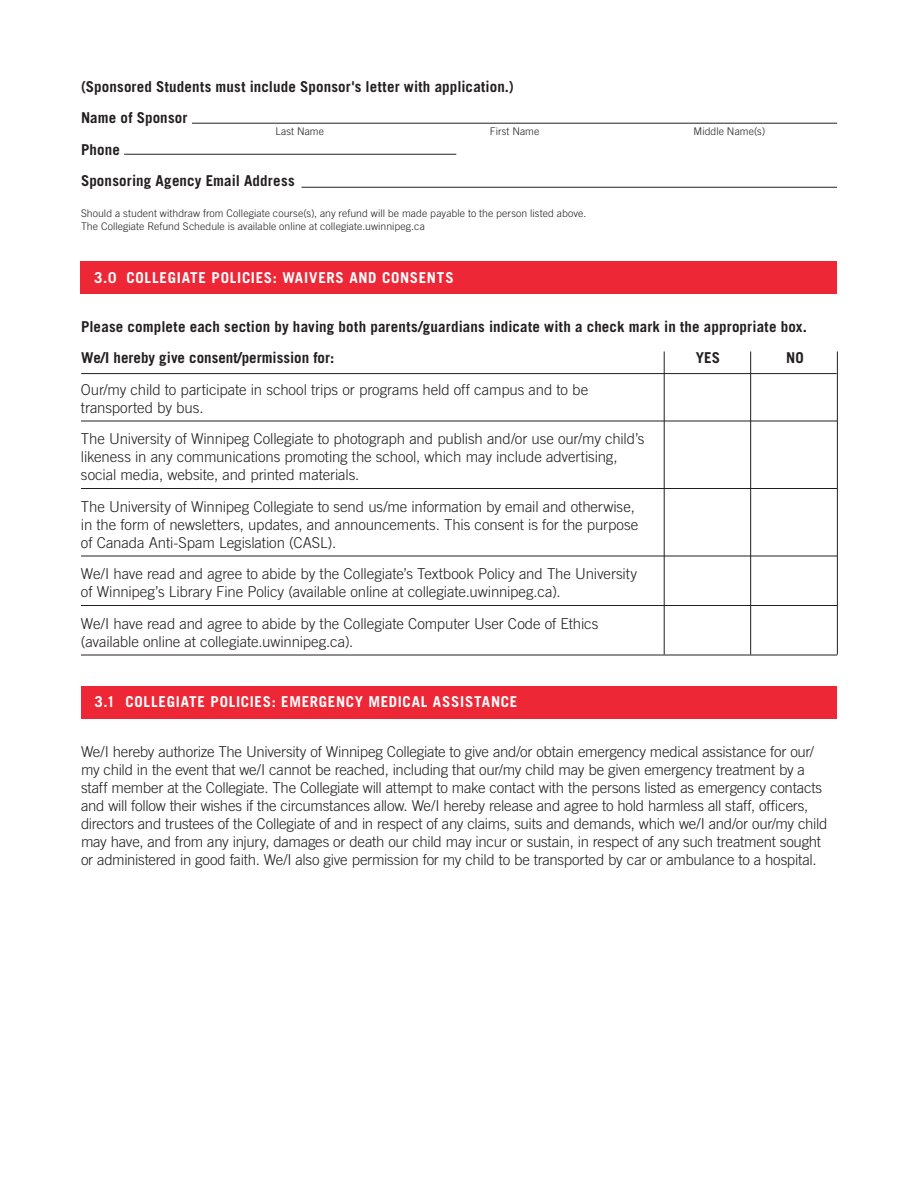
<style>
.page{position:relative;width:918px;height:1188px;background:#fff}
.page>*{position:absolute;margin:0;border:0;box-sizing:border-box;transform-origin:0 0}
.t1{font:300 15px/18px "Trade Gothic LT Std";letter-spacing:-.015em;color:#231f20}
.t2{font:700 15px/31.5px "Trade Gothic LT Std";letter-spacing:.01em;color:#231f20}
.t3{font:700 15px "Trade Gothic LT Std";letter-spacing:.045em;color:#fff}
.t4{font:300 10.5px/12.6px "Trade Gothic LT Std";letter-spacing:.01em;color:#231f20}
</style>
<div class="page">
<hr style="left:81px;top:421px;width:756px;height:1px;background:#231f20">
<hr style="left:81px;top:488px;width:756px;height:1px;background:#231f20">
<hr style="left:81px;top:556px;width:756px;height:1px;background:#231f20">
<hr style="left:81px;top:605px;width:756px;height:1px;background:#231f20">
<hr style="left:81px;top:655px;width:756px;height:1px;background:#231f20">
<div style="left:81px;top:261px;width:756px;height:32px;background:#ed2736"></div>
<hr style="left:664px;top:351px;width:1px;height:304px;background:#231f20">
<hr style="left:750px;top:351px;width:1px;height:304px;background:#231f20">
<hr style="left:837px;top:351px;width:1px;height:304px;background:#231f20">
<hr style="left:81px;top:373px;width:756px;height:1px;background:#231f20">
<hr style="left:192px;top:123px;width:645px;height:1px;background:#231f20">
<hr style="left:124px;top:154px;width:332px;height:1px;background:#231f20">
<hr style="left:302px;top:187px;width:535px;height:1px;background:#231f20">
<div style="left:81px;top:686px;width:756px;height:32px;background:#ed2736"></div>
<p class="t2" style="left:81px;top:71px;width:434px">(Sponsored Students must include Sponsor's letter with application.)<br>Name of Sponsor<br>Phone<br>Sponsoring Agency Email Address</p>
<p class="t4" style="left:81px;top:207px;width:507px">Should a student withdraw from Collegiate course(s), any refund will be made payable to the person listed above.<br>The Collegiate Refund Schedule is available online at collegiate.uwinnipeg.ca</p>
<p class="t4" style="left:275px;top:125px;width:50px">Last Name</p>
<p class="t4" style="left:490px;top:125px;width:51px">First Name</p>
<p class="t4" style="left:694px;top:125px;width:73px">Middle Name(s)</p>
<p class="t3" style="left:94px;top:268px;width:361px">3.0 COLLEGIATE POLICIES: WAIVERS AND CONSENTS</p>
<p class="t2" style="left:81px;top:310px;width:728px">Please complete each section by having both parents/guardians indicate with a check mark in the appropriate box.<br>We/I hereby give consent/permission for:</p>
<p class="t2" style="left:696px;top:342px;width:26px">YES</p>
<p class="t2" style="left:786px;top:342px;width:19px">NO</p>
<p class="t1" style="left:81px;top:380px;width:509px">Our/my child to participate in school trips or programs held off campus and to be transported by bus.</p>
<p class="t1" style="left:81px;top:430px;width:565px">The University of Winnipeg Collegiate to photograph and publish and/or use our/my child’s likeness in any communications promoting the school, which may include advertising, social media, website, and printed materials.</p>
<p class="t1" style="left:81px;top:497px;width:559px">The University of Winnipeg Collegiate to send us/me information by email and otherwise, in the form of newsletters, updates, and announcements. This consent is for the purpose of Canada Anti-Spam Legislation (CASL).</p>
<p class="t1" style="left:81px;top:565px;width:558px">We/I have read and agree to abide by the Collegiate’s Textbook Policy and The University of Winnipeg’s Library Fine Policy (available online at collegiate.uwinnipeg.ca).</p>
<p class="t1" style="left:81px;top:614px;width:519px">We/I have read and agree to abide by the Collegiate Computer User Code of Ethics (available online at collegiate.uwinnipeg.ca).</p>
<p class="t3" style="left:94px;top:693px;width:424px">3.1 COLLEGIATE POLICIES: EMERGENCY MEDICAL ASSISTANCE</p>
<p class="t1" style="left:81px;top:742px;width:748px">We/I hereby authorize The University of Winnipeg Collegiate to give and/or obtain emergency medical assistance for our/ my child in the event that we/I cannot be reached, including that our/my child may be given emergency treatment by a staff member at the Collegiate. The Collegiate will attempt to make contact with the persons listed as emergency contacts and will follow their wishes if the circumstances allow. We/I hereby release and agree to hold harmless all staff, officers, directors and trustees of the Collegiate of and in respect of any claims, suits and demands, which we/I and/or our/my child may have, and from any injury, damages or death our child may incur or sustain, in respect of any such treatment sought or administered in good faith. We/I also give permission for my child to be transported by car or ambulance to a hospital.</p>
</div>
